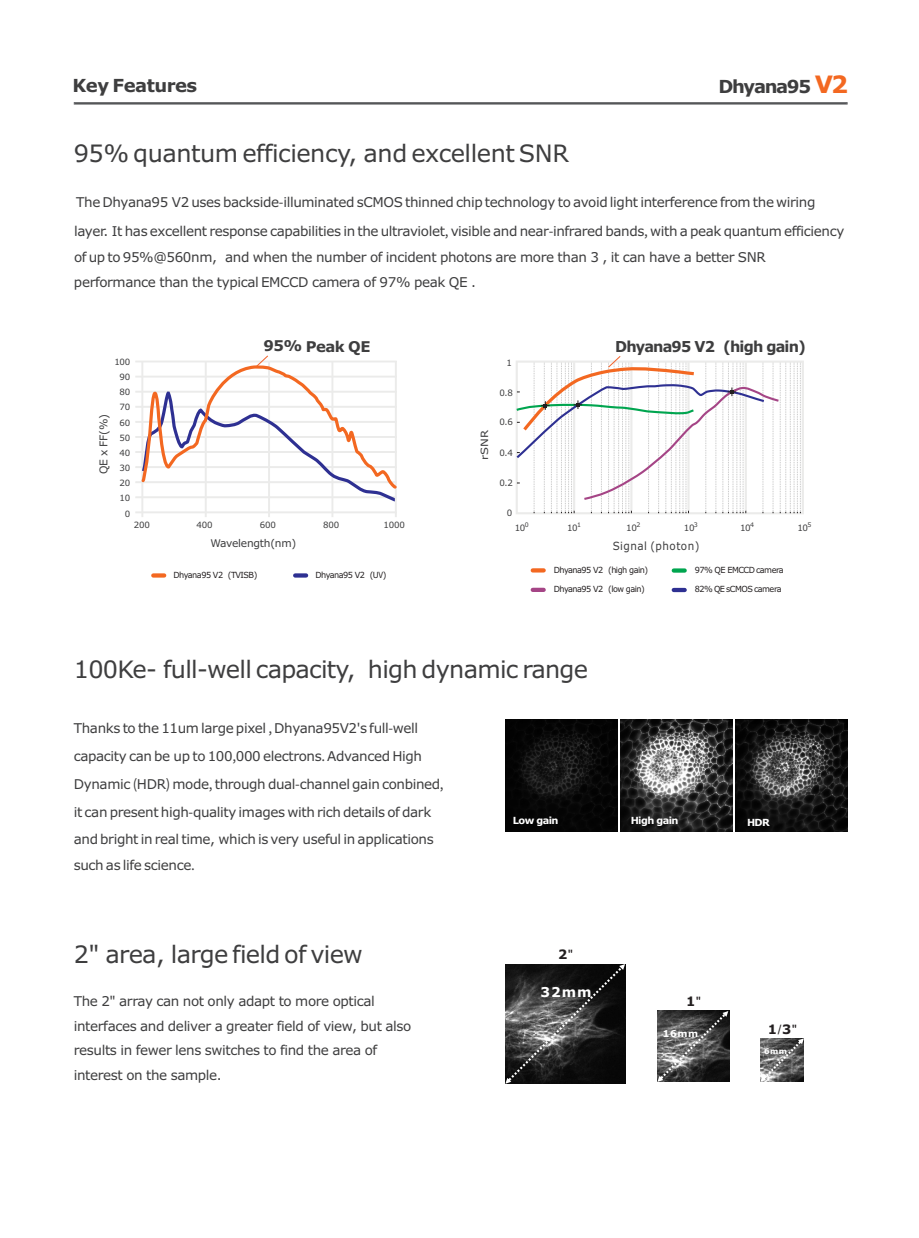
<style>
.page{position:relative;width:919px;height:1238px;background:#fff}
.page>*{position:absolute;margin:0;border:0;box-sizing:border-box;transform-origin:0 0}
.t1{font:24px "Verdana";letter-spacing:-.03em;color:#3e3e3f}
.t2{font:700 18px "Verdana";letter-spacing:-.03em;color:#3e3e3f}
.t3{font:700 18px "Verdana";letter-spacing:-.075em;color:#3e3e3f}
.t4{font:700 15.15px "Verdana";letter-spacing:-.06em;color:#3e3e3f;scale:.96 1}
.t5{font:700 14.85px "Verdana";letter-spacing:-.035em;color:#3e3e3f}
.t6{font:700 13.65px "Verdana";color:#fff}
.t7{font:13.5px/28px "Verdana";letter-spacing:-.03em;color:#3e3e3f}
.t8{font:700 13.05px "Verdana";color:#231f20}
.t9{font:11.25px "Verdana";letter-spacing:.045em;color:#3e3e3f;scale:.92 1}
.t10{font:10.8px "Verdana";color:#3e3e3f}
.t11{font:10.65px "Verdana";letter-spacing:-.025em;color:#3e3e3f}
.t12{font:10.05px "Verdana";color:#3e3e3f;scale:1.16 1}
.t13{font:700 9.75px "Verdana";letter-spacing:-.06em;color:#fff}
.t14{font:700 9.45px "Verdana";color:#fff}
.t15{font:8.85px "Verdana";letter-spacing:-.04em;color:#3e3e3f}
.t16{font:8.7px "Verdana";letter-spacing:-.025em;color:#3e3e3f}
.t17{font:8.4px "Verdana";letter-spacing:-.06em;color:#231f20;scale:.96 1}
.t18{font:700 7.8px "Verdana";color:#fff}
.t19{font:6.3px "Verdana";color:#3e3e3f}
.s1{font-size:24px;color:#f36821}
.s2{font-family:"Noto Sans Hans"}
.s3{font-family:"Arial Unicode MS";font-weight:400}
</style>
<div class="page">
<svg style="left:505px;top:964px;width:120px;height:119px;background:#303030"></svg>
<svg style="left:657px;top:1010px;width:71px;height:71px;background:#505050"></svg>
<svg style="left:760px;top:1038px;width:43px;height:43px;background:#6e6e6e"></svg>
<img style="left:736px;top:719px;width:111px;height:112px">
<img style="left:620px;top:719px;width:112px;height:112px">
<img style="left:505px;top:719px;width:112px;height:112px">
<svg style="left:532px;top:568px;width:11px;height:4px"></svg>
<div style="left:532px;top:587px;width:11px;height:5px;background:#a54586"></div>
<hr style="left:673px;top:588px;width:11px;height:4px;background:#2e3092">
<svg style="left:673px;top:568px;width:11px;height:4px"></svg>
<svg style="left:516px;top:356px;width:284px;height:157px"></svg>
<svg style="left:153px;top:573px;width:11px;height:4px"></svg>
<svg style="left:295px;top:573px;width:11px;height:4px"></svg>
<svg style="left:135px;top:355px;width:262px;height:162px"></svg>
<svg style="left:74px;top:102px;width:773px;height:2px;background:#646567"></svg>
<h2 class="t2" style="left:73px;top:78px;width:126px">Key Features</h2>
<h2 class="t3" style="left:718px;top:79px;width:131px">Dhyana95 <span class="s1">V2</span></h2>
<h1 class="t1" style="left:74px;top:144px;width:496px">95% quantum efficiency, and excellent SNR</h1>
<p class="t7" style="left:74px;top:190px;width:771px">The Dhyana95 V2 uses backside<span class="s2">-</span>illuminated sCMOS thinned chip technology to avoid light interference from the wiring layer. It has excellent response capabilities in the ultraviolet<span class="s2">,</span> visible and near<span class="s2">-</span>infrared bands<span class="s2">,</span> with a peak quantum efficiency</p>
<p class="t7" style="left:74px;top:246px;width:693px;line-height:24.6px">of up to 95%@560nm, and when the number of incident photons are more than 3 , it can have a better SNR performance than the typical EMCCD camera of 97% peak QE .</p>
<p class="t16" style="left:114px;top:358px;width:18px">100</p>
<p class="t16" style="left:120px;top:373px;width:12px">90</p>
<p class="t16" style="left:120px;top:389px;width:12px">80</p>
<p class="t10" style="left:99px;top:474px;width:61px;rotate:-90deg">QE x FF(%)</p>
<p class="t16" style="left:120px;top:404px;width:12px">70</p>
<p class="t16" style="left:120px;top:419px;width:12px">60</p>
<p class="t16" style="left:120px;top:434px;width:12px">50</p>
<p class="t16" style="left:120px;top:449px;width:12px">40</p>
<p class="t16" style="left:120px;top:464px;width:12px">30</p>
<p class="t16" style="left:120px;top:479px;width:12px">20</p>
<p class="t16" style="left:120px;top:494px;width:12px">10</p>
<p class="t16" style="left:125px;top:510px;width:7px">0</p>
<p class="t5" style="left:263px;top:340px;width:108px">95% Peak QE</p>
<p class="t16" style="left:134px;top:521px;width:18px">200</p>
<p class="t16" style="left:196px;top:521px;width:18px">400</p>
<p class="t16" style="left:260px;top:521px;width:18px">600</p>
<p class="t16" style="left:323px;top:521px;width:18px">800</p>
<p class="t16" style="left:383px;top:521px;width:23px">1000</p>
<p class="t11" style="left:210px;top:539px;width:87px">Wavelength(nm)</p>
<p class="t17" style="left:173px;top:571px;width:89px">Dhyana95 V2 (TVISB)</p>
<p class="t17" style="left:315px;top:571px;width:76px">Dhyana95 V2 (U<span class="s2">V</span>)</p>
<p class="t12" style="left:480px;top:460px;width:27px;rotate:-90deg">rSNR</p>
<p class="t15" style="left:506px;top:359px;width:7px">1</p>
<p class="t15" style="left:499px;top:389px;width:15px">0.8</p>
<p class="t15" style="left:499px;top:418px;width:15px">0.6</p>
<p class="t15" style="left:499px;top:449px;width:15px">0.4</p>
<p class="t15" style="left:499px;top:479px;width:15px">0.2</p>
<p class="t15" style="left:506px;top:509px;width:7px">0</p>
<p class="t19" style="left:524px;top:521px;width:5px">0</p>
<p class="t15" style="left:514px;top:524px;width:12px">10</p>
<p class="t4" style="left:615px;top:340px;width:200px">Dhyana95 V2 (high gain)</p>
<p class="t19" style="left:577px;top:521px;width:5px">1</p>
<p class="t15" style="left:567px;top:524px;width:12px">10</p>
<p class="t19" style="left:636px;top:521px;width:5px">2</p>
<p class="t15" style="left:626px;top:524px;width:12px">10</p>
<p class="t19" style="left:694px;top:521px;width:5px">3</p>
<p class="t15" style="left:683px;top:524px;width:12px">10</p>
<p class="t9" style="left:612px;top:541px;width:96px">Signal (photon)</p>
<p class="t19" style="left:750px;top:521px;width:5px">4</p>
<p class="t15" style="left:740px;top:524px;width:12px">10</p>
<p class="t19" style="left:807px;top:521px;width:5px">5</p>
<p class="t15" style="left:797px;top:524px;width:12px">10</p>
<p class="t17" style="left:553px;top:566px;width:100px">Dhyana95 V2 (high gain)</p>
<p class="t17" style="left:553px;top:585px;width:97px">Dhyana95 V2 (low gain)</p>
<p class="t17" style="left:694px;top:585px;width:92px">82% QE sCMOS camera</p>
<p class="t17" style="left:694px;top:566px;width:94px">97% QE EMCCD camera</p>
<h1 class="t1" style="left:74px;top:659px;width:515px">100Ke- full-well capacity, high dynamic range</h1>
<p class="t7" style="left:74px;top:715px;width:371px">Thanks to the 11um large pixel <span class="s2">,</span> Dhyana95V2's full<span class="s2">-</span>well capacity can be up to 100<span class="s2">,</span>000 electrons<span class="s2">.</span> Advanced High Dynamic <span class="s2">(</span>HDR<span class="s2">)</span> mode<span class="s2">,</span> through dual<span class="s2">-</span>channel gain conbined<span class="s2">, </span>it can present high<span class="s2">-</span>quality images with rich details of dark</p>
<p class="t7" style="left:74px;top:826px;width:361px;line-height:26.1px">and bright in real time, which is very useful in applications such as life science<span class="s2">.</span></p>
<p class="t13" style="left:513px;top:816px;width:47px">Low gain</p>
<p class="t13" style="left:630px;top:816px;width:49px">High gain</p>
<p class="t13" style="left:747px;top:818px;width:24px">HDR</p>
<h1 class="t1" style="left:74px;top:945px;width:290px">2" area, large field of view</h1>
<p class="t8" style="left:558px;top:948px;width:16px">2<span class="s3">"</span></p>
<p class="t6" style="left:540px;top:986px;width:52px">32mm</p>
<p class="t7" style="left:74px;top:990px;width:339px;line-height:24.6px">The 2" array can not only adapt to more optical interfaces and deliver a greater field of view, but also results in fewer lens switches to find the area of interest on the sample.</p>
<p class="t8" style="left:686px;top:995px;width:16px">1<span class="s3">"</span></p>
<p class="t14" style="left:662px;top:1029px;width:37px">16mm</p>
<p class="t8" style="left:767px;top:1023px;width:31px">1<span class="s3">/</span>3<span class="s3">"</span></p>
<p class="t18" style="left:764px;top:1048px;width:25px">6mm</p>
</div>
